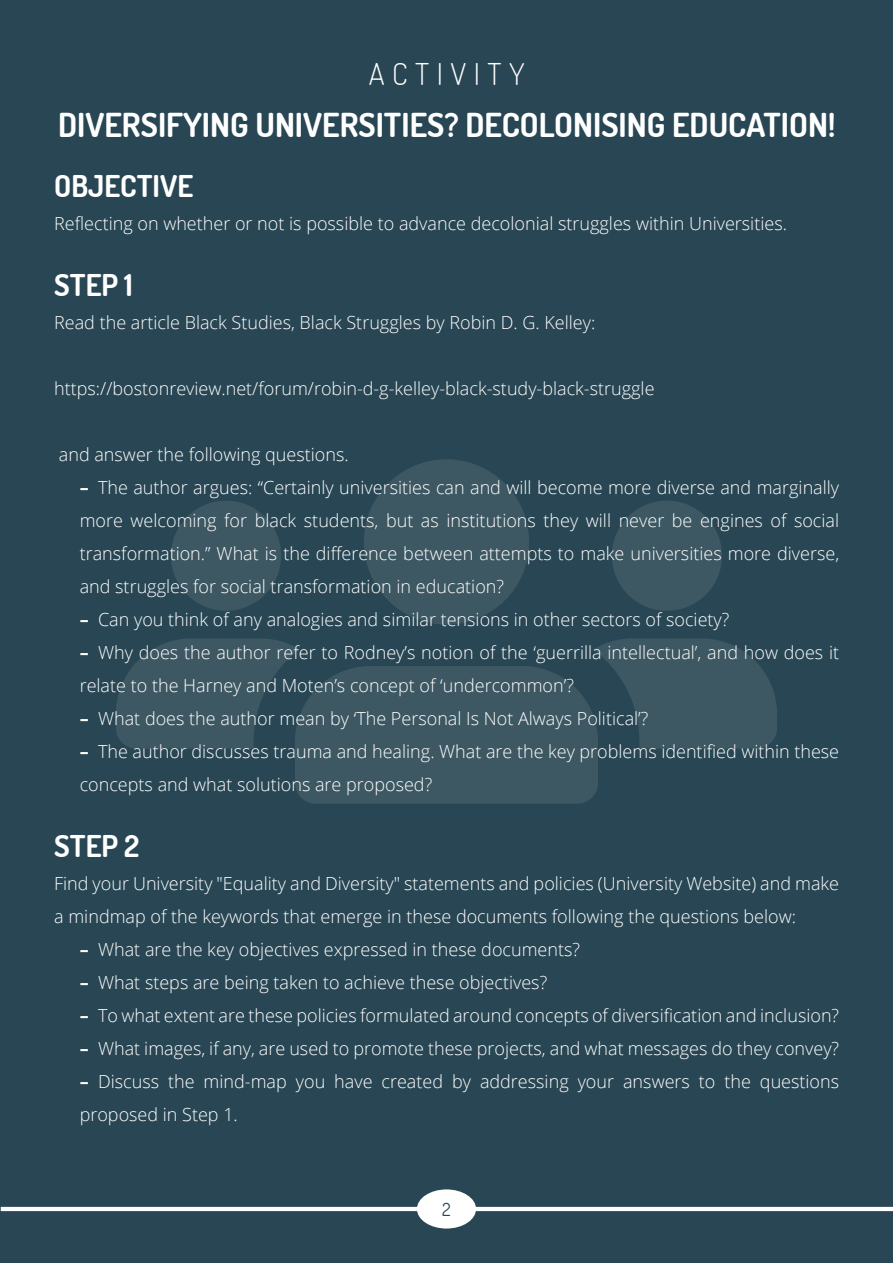
<style>
.page{position:relative;width:893px;height:1263px;background:#284653}
.page>*{position:absolute;margin:0;border:0;box-sizing:border-box;transform-origin:0 0}
.t1{font:700 33px "Aka Acid Dosis";color:#fff}
.t2{font:700 30px "Aka Acid Dosis";color:#fff}
.t3{font:300 30px "Aka Acid Dosis";letter-spacing:.25em;color:#fff}
.t4{font:300 18px/33px "Open Sans";color:#fff}
.t5{font:18px "Aka Acid Dosis";color:#284653}
.s1{font-weight:700}
</style>
<div class="page">
<hr style="left:1px;top:1207px;width:892px;height:4px;background:#fff">
<div style="left:417px;top:1189px;width:59px;height:39px;background:#fff;border-radius:50%"></div>
<div style="left:171px;top:501px;width:110px;height:110px;background:#3d5863;border-radius:50%"></div>
<div style="left:612px;top:501px;width:110px;height:110px;background:#3d5863;border-radius:50%"></div>
<div style="left:364px;top:459px;width:165px;height:166px;background:#3d5863;border-radius:50%"></div>
<svg style="left:116px;top:638px;width:661px;height:166px"></svg>
<h2 class="t3" style="left:369px;top:54px;width:157px">ACTIVITY</h2>
<h1 class="t1" style="left:58px;top:104px;width:779px">DIVERSIFYING UNIVERSITIES? DECOLONISING EDUCATION!</h1>
<h2 class="t2" style="left:54px;top:166px;width:141px">OBJECTIVE</h2>
<p class="t4" style="left:54px;top:206px;width:734px">Reflecting on whether or not is possible to advance decolonial struggles within Universities.</p>
<h2 class="t2" style="left:54px;top:265px;width:80px">STEP 1</h2>
<p class="t4" style="left:54px;top:305px;width:543px">Read the article Black Studies, Black Struggles by Robin D. G. Kelley:</p>
<p class="t4" style="left:54px;top:371px;width:602px">https://bostonreview.net/forum/robin-d-g-kelley-black-study-black-struggle</p>
<p class="t4" style="left:59px;top:437px;width:291px">and answer the following questions.</p>
<p class="t4" style="left:80px;top:470px;width:761px;text-align:justify"><span class="s1">–</span> The author argues: “Certainly universities can and will become more diverse and marginally more welcoming for black students, but as institutions they will never be engines of social transformation.” What is the difference between attempts to make universities more diverse, and struggles for social transformation in education?</p>
<p class="t4" style="left:80px;top:602px;width:651px"><span class="s1">–</span> Can you think of any analogies and similar tensions in other sectors of society?</p>
<p class="t4" style="left:80px;top:635px;width:761px"><span class="s1">–</span> Why does the author refer to Rodney’s notion of the ‘guerrilla intellectual’, and how does it relate to the Harney and Moten’s concept of ‘undercommon’?</p>
<p class="t4" style="left:80px;top:701px;width:570px"><span class="s1">–</span> What does the author mean by ‘The Personal Is Not Always Political’?</p>
<p class="t4" style="left:80px;top:734px;width:761px"><span class="s1">–</span> The author discusses trauma and healing. What are the key problems identified within these concepts and what solutions are proposed?</p>
<h2 class="t2" style="left:54px;top:826px;width:87px">STEP 2</h2>
<p class="t4" style="left:54px;top:866px;width:786px">Find your University "Equality and Diversity" statements and policies (University Website) and make a mindmap of the keywords that emerge in these documents following the questions below:</p>
<p class="t4" style="left:80px;top:932px;width:502px"><span class="s1">–</span> What are the key objectives expressed in these documents?</p>
<p class="t4" style="left:80px;top:965px;width:469px"><span class="s1">–</span> What steps are being taken to achieve these objectives?</p>
<p class="t4" style="left:80px;top:998px;width:761px"><span class="s1">–</span> To what extent are these policies formulated around concepts of diversification and inclusion?</p>
<p class="t4" style="left:80px;top:1031px;width:761px"><span class="s1">–</span> What images, if any, are used to promote these projects, and what messages do they convey?</p>
<p class="t4" style="left:80px;top:1064px;width:761px"><span class="s1">–</span> Discuss the mind-map you have created by addressing your answers to the questions proposed in Step 1.</p>
<p class="t5" style="left:442px;top:1198px;width:10px">2</p>
</div>
